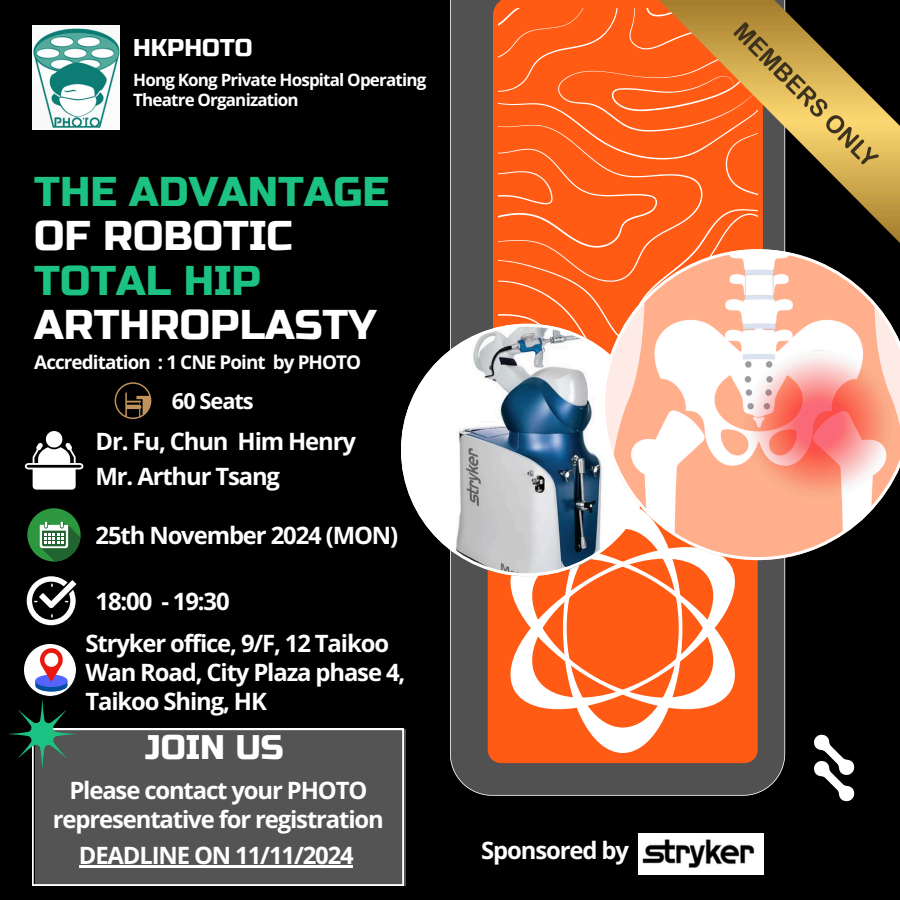
<style>
.page{position:relative;width:900px;height:900px;background:#000}
.page>*{position:absolute;margin:0;border:0;box-sizing:border-box;transform-origin:0 0}
.t1{font:41.6px/44.2px "Russo One";color:#fff}
.t2{font:34.2px "Russo One";color:#fff}
.t3{font:24.3px "Russo One";color:#fff}
.t4{font:700 23.9px/28.7px "Open Sans";letter-spacing:-.05em;color:#fff}
.t5{font:700 21.9px "Open Sans";letter-spacing:-.045em;color:#fff}
.t6{font:700 18.9px "Open Sans";letter-spacing:-.05em;color:#fff}
.t7{font:700 17px/20.2px "Open Sans";letter-spacing:-.05em;color:#fff}
.s1{color:#1cc281}
</style>
<div class="page">
<div style="left:450px;top:560px;width:335px;height:236px;background:#515151"></div>
<div style="left:450px;top:0;width:335px;height:324px;background:#515151"></div>
<div style="left:493px;top:0;width:270px;height:324px;background:#ff5b14"></div>
<div style="left:488px;top:560px;width:270px;height:203px;background:#ff5b14"></div>
<svg style="left:498px;top:560px;width:249px;height:159px;background:#fe9669"></svg>
<svg style="left:563px;top:560px;width:119px;height:193px;background:#ff814b"></svg>
<svg style="left:498px;top:6px;width:160px;height:203px;background:#ff621e"></svg>
<svg style="left:498px;top:209px;width:260px;height:115px;background:#fe6320"></svg>
<svg style="left:401px;top:324px;width:253px;height:252px;background:#9fa3a8"></svg>
<div style="left:32px;top:729px;width:371px;height:156px;background:#545454"></div>
<svg style="left:8px;top:700px;width:68px;height:68px"></svg>
<svg style="left:814px;top:734px;width:41px;height:68px"></svg>
<img style="left:25px;top:644px;width:51px;height:52px">
<svg style="left:35px;top:648px;width:33px;height:44px"></svg>
<img style="left:32px;top:26px;width:88px;height:104px">
<div style="left:27px;top:508px;width:54px;height:54px;background:#2d973f;border-radius:50%"></div>
<svg style="left:40px;top:522px;width:40px;height:39px"></svg>
<svg style="left:27px;top:576px;width:49px;height:49px"></svg>
<svg style="left:25px;top:431px;width:58px;height:59px"></svg>
<svg style="left:602px;top:249px;width:298px;height:311px;background:#e9b19e"></svg>
<svg style="left:115px;top:382px;width:36px;height:37px"></svg>
<img style="left:638px;top:834px;width:125px;height:40px">
<img style="left:658px;top:0;width:242px;height:242px">
<hr style="left:79px;top:865px;width:274px;height:2px;background:#fff">
<p class="t3" style="left:133px;top:34px;width:121px">HKPHOTO</p>
<h5 class="t7" style="left:133px;top:69px;width:295px">Hong Kong Private Hospital Operating<br>Theatre Organization</h5>
<p class="t1" style="left:34px;top:171px;width:356px"><span class="s1">THE ADVANTAGE<br></span>OF ROBOTIC<br><span class="s1">TOTAL HIP<br></span>ARTHROPLASTY</p>
<p class="t6" style="left:34px;top:349px;width:329px">Accreditation : 1 CNE Point by PHOTO</p>
<p class="t5" style="left:172px;top:385px;width:83px">60 Seats</p>
<h5 class="t4" style="left:96px;top:426px;width:262px">Dr. Fu, Chun Him Henry</h5>
<p class="t4" style="left:96px;top:461px;width:186px">Mr. Arthur Tsang</p>
<p class="t4" style="left:96px;top:521px;width:304px">25th November 2024 (MON)</p>
<h5 class="t4" style="left:96px;top:586px;width:136px">18:00 - 19:30</h5>
<p class="t4" style="left:86px;top:629px;width:321px">Stryker office, 9/F, 12 Taikoo<br>Wan Road, City Plaza phase 4,<br>Taikoo Shing, HK</p>
<p class="t2" style="left:145px;top:727px;width:140px">JOIN US</p>
<h5 class="t4" style="left:53px;top:776px;width:332px;text-align:center">Please contact your PHOTO representative for registration</h5>
<h5 class="t4" style="left:79px;top:840px;width:276px">DEADLINE ON 11/11/2024</h5>
<h5 class="t4" style="left:481px;top:836px;width:149px">Sponsored by</h5>
</div>
